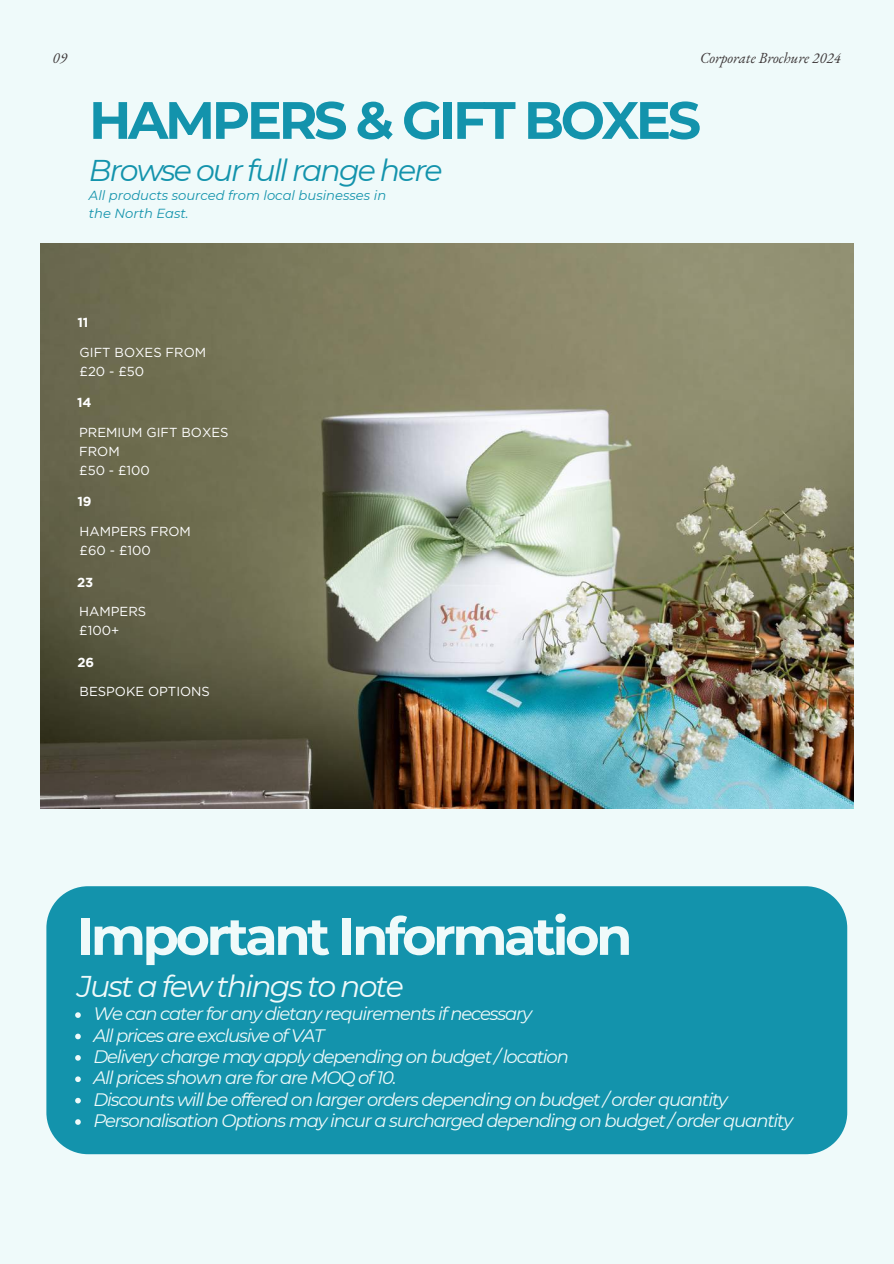
<style>
.page{position:relative;width:894px;height:1264px;background:#fff}
.page>*{position:absolute;margin:0;border:0;box-sizing:border-box;transform-origin:0 0}
.t1{font:700 52.5px "Montserrat";letter-spacing:-.065em;color:#effafa}
.t2{font:700 52.5px "Montserrat";letter-spacing:-.065em;color:#1393ac}
.t3{font:italic 30px "Montserrat";letter-spacing:-.065em;color:#1393ac}
.t4{font:italic 30px "Montserrat";letter-spacing:-.065em;color:#effafa}
.t5{font:italic 18px/21.3px "Montserrat";letter-spacing:-.065em;color:#effafa}
.t6{font:italic 15px "EB Garamond";color:#3f393a}
.t7{font:italic 13.2px/18.6px "Montserrat";color:#1393ac}
.t8{font:13.05px/18.9px "Gotham";color:#fff}
.t9{font:700 13.05px "Gotham";color:#fff}
</style>
<div class="page">
<div style="left:0;top:0;width:893px;height:1263px;background:#effafa"></div>
<img style="left:40px;top:243px;width:812px;height:565px">
<div style="left:46px;top:886px;width:801px;height:268px;background:#1393ac"></div>
<svg style="left:75px;top:1012px;width:6px;height:5px"></svg>
<svg style="left:75px;top:1033px;width:6px;height:6px"></svg>
<svg style="left:75px;top:1055px;width:6px;height:5px"></svg>
<svg style="left:75px;top:1076px;width:6px;height:6px"></svg>
<svg style="left:75px;top:1097px;width:6px;height:6px"></svg>
<svg style="left:75px;top:1119px;width:6px;height:5px"></svg>
<p class="t6" style="left:53px;top:48px;width:16px">09</p>
<p class="t6" style="left:700px;top:48px;width:142px">Corporate Brochure 2024</p>
<h1 class="t2" style="left:89px;top:88px;width:613px">HAMPERS &amp; GIFT BOXES</h1>
<h2 class="t3" style="left:89px;top:151px;width:355px">Browse our full range here</h2>
<p class="t7" style="left:89px;top:185px;width:299px">All products sourced from local businesses in the North East.</p>
<p class="t9" style="left:77px;top:315px;width:13px">11</p>
<p class="t8" style="left:80px;top:343px;width:128px">GIFT BOXES FROM £20 - £50</p>
<p class="t9" style="left:77px;top:395px;width:16px">14</p>
<p class="t8" style="left:79px;top:423px;width:151px">PREMIUM GIFT BOXES<br>FROM<br>£50 - £100</p>
<p class="t9" style="left:77px;top:494px;width:16px">19</p>
<p class="t8" style="left:80px;top:521px;width:113px">HAMPERS FROM £60 - £100</p>
<p class="t9" style="left:77px;top:574px;width:18px">23</p>
<p class="t8" style="left:79px;top:602px;width:68px">HAMPERS £100+</p>
<p class="t9" style="left:77px;top:654px;width:18px">26</p>
<p class="t8" style="left:80px;top:682px;width:132px">BESPOKE OPTIONS</p>
<h1 class="t1" style="left:77px;top:904px;width:556px">Important Information</h1>
<h2 class="t4" style="left:77px;top:967px;width:328px">Just a few things to note</h2>
<p class="t5" style="left:93px;top:1003px;width:701px">We can cater for any dietary requirements if necessary<br>All prices are exclusive of VAT<br>Delivery charge may apply depending on budget /location<br>All prices shown are for are MOQ of 10.<br>Discounts will be offered on larger orders depending on budget /order quantity Personalisation Options may incur a surcharged depending on budget /order quantity</p>
</div>
